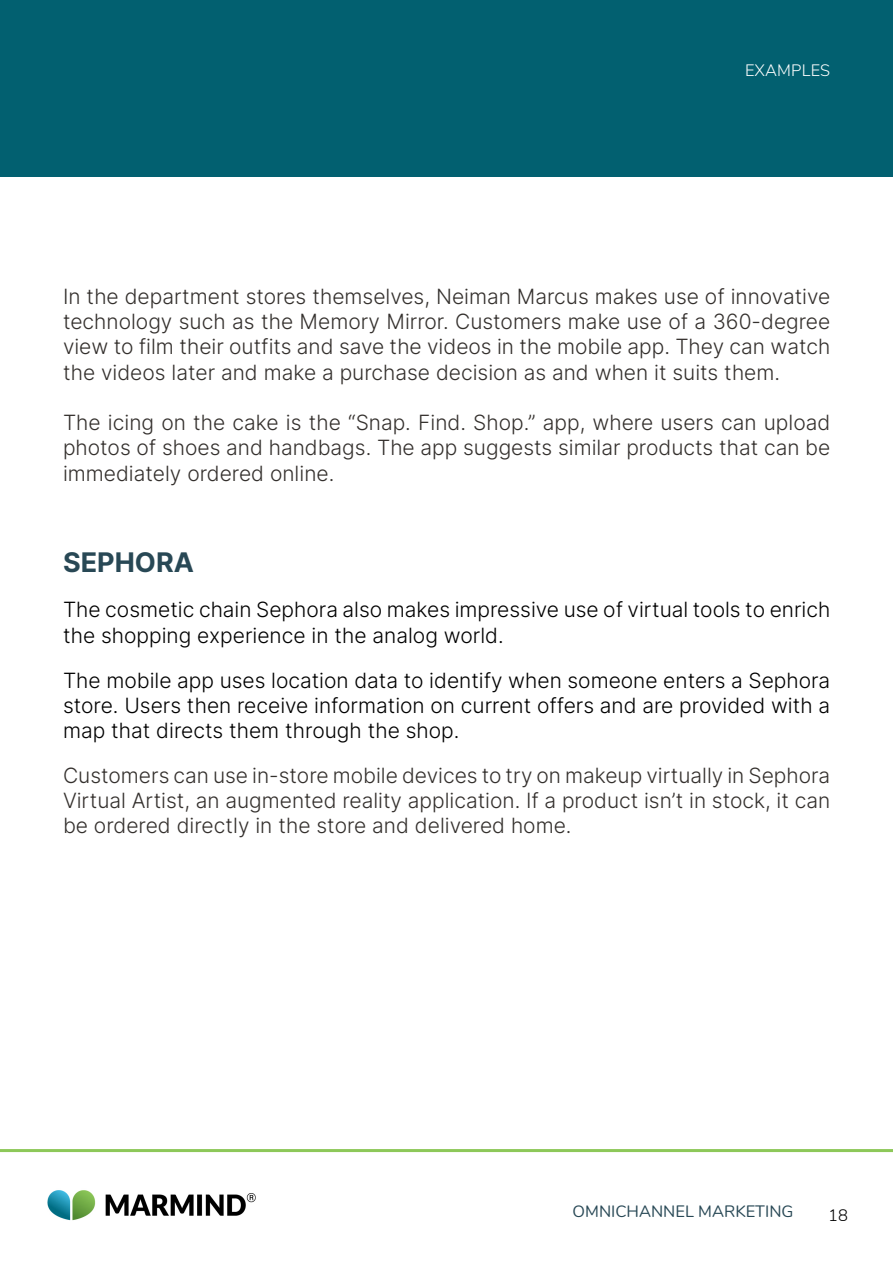
<style>
.page{position:relative;width:893px;height:1263px;background:#fff}
.page>*{position:absolute;margin:0;border:0;box-sizing:border-box;transform-origin:0 0}
.t1{font:700 27px "Inter";color:#284855}
.Fliestext{font:300 21px/25.2px "Inter";color:#34302d;text-align:justify}
.Fließtext__2{font:300 21px/25.2px "Inter";color:#34302d;text-align:justify}
.Fliestext-2{font:300 21px/25.2px "Inter";color:#000;text-align:justify}
.Fließtext__2-2{font:300 21px/25.2px "Inter";color:#000}
.t2{font:16.5px "Nunito";color:#284855}
.Kopfzeile_Abschnitt{font:300 16.5px "Nunito Sans";letter-spacing:.01em;color:#fff}
.t3{font:300 16.5px "Nunito Sans";color:#000}
</style>
<div class="page">
<hr style="left:0;top:1149px;width:893px;height:3px;background:#8dc859">
<img style="left:47px;top:1190px;width:209px;height:30px">
<div style="left:0;top:0;width:893px;height:177px;background:#026070"></div>
<p class="Kopfzeile_Abschnitt" style="left:745px;top:59px;width:87px">EXAMPLES</p>
<p class="Fliestext" style="left:63px;top:283px;width:769px">In the department stores themselves, Neiman Marcus makes use of innovative technology such as the Memory Mirror. Customers make use of a 360-degree view to film their outfits and save the videos in the mobile app. They can watch the videos later and make a purchase decision as and when it suits them.</p>
<p class="Fliestext" style="left:63px;top:409px;width:769px">The icing on the cake is the “Snap. Find. Shop.” app, where users can upload photos of shoes and handbags. The app suggests similar products that can be immediately ordered online.</p>
<p class="t1" style="left:63px;top:543px;width:132px">SEPHORA</p>
<p class="Fließtext__2-2" style="left:63px;top:597px;width:769px">The cosmetic chain Sephora also makes impressive use of virtual tools to enrich the shopping experience in the analog world.</p>
<p class="Fliestext-2" style="left:63px;top:667px;width:769px">The mobile app uses location data to identify when someone enters a Sephora store. Users then receive information on current offers and are provided with a map that directs them through the shop.</p>
<p class="Fließtext__2" style="left:63px;top:762px;width:769px">Customers can use in-store mobile devices to try on makeup virtually in Sephora Virtual Artist, an augmented reality application. If a product isn’t in stock, it can be ordered directly in the store and delivered home.</p>
<p class="t2" style="left:572px;top:1199px;width:222px">OMNICHANNEL MARKETING</p>
<p class="t3" style="left:828px;top:1203px;width:21px">18</p>
</div>
